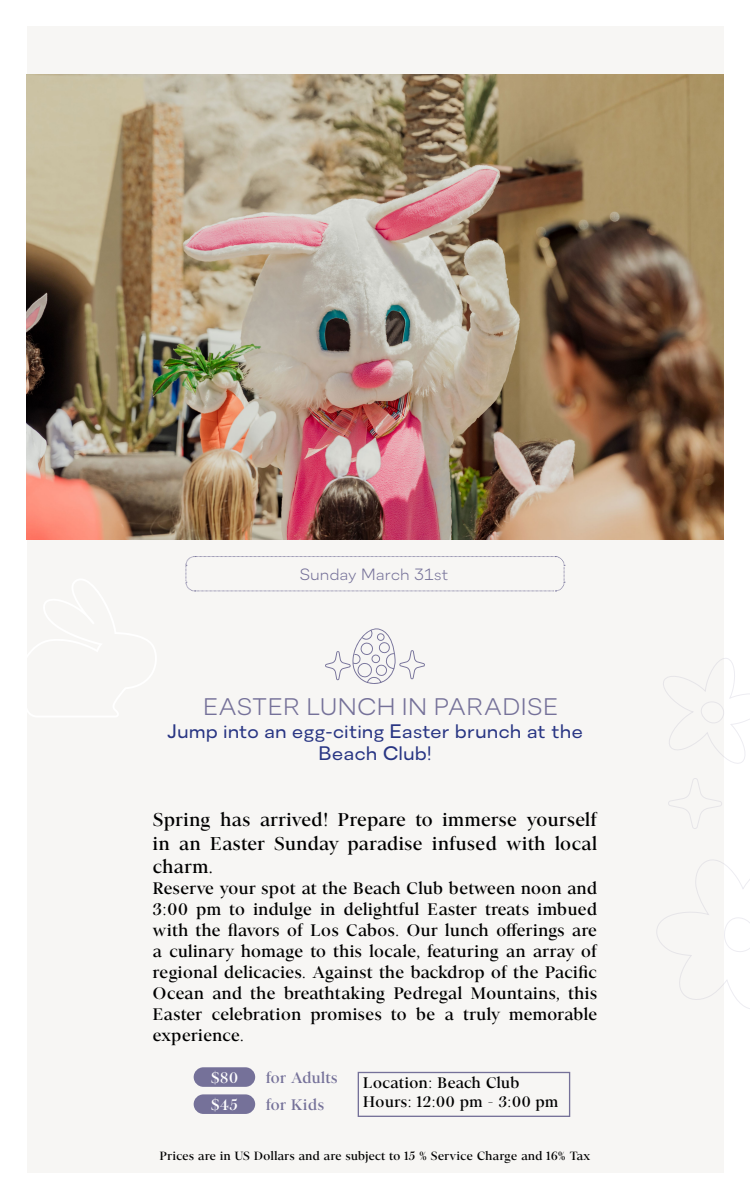
<style>
.page{position:relative;width:750px;height:1200px;background:#fff}
.page>*{position:absolute;margin:0;border:0;box-sizing:border-box;transform-origin:0 0}
.t1{font:300 23px "Astoria Sans";letter-spacing:.01em;color:#757199}
.t2{font:19.38px/23.2px "Astoria Serif";letter-spacing:-.005em;color:#000;text-align:justify}
.t3{font:18.75px/22.5px "Astoria Sans";color:#283583;text-align:center}
.t4{font:17.5px/21px "Astoria Serif";letter-spacing:-.02em;color:#000;text-align:justify}
.t5{font:16px/19.2px "Astoria Serif";letter-spacing:-.01em;color:#000}
.t6{font:16px/27.1px "Astoria Serif";letter-spacing:-.01em;color:#757199}
.t7{font:16px/27.1px "Astoria Serif";color:#fff}
.t8{font:300 15.62px "Astoria Sans";color:#757199}
.t9{font:12.5px "Astoria Serif";letter-spacing:-.01em;color:#000}
</style>
<div class="page">
<div style="left:27px;top:27px;width:696px;height:1146px;background:#f7f6f4"></div>
<img style="left:27px;top:75px;width:696px;height:465px">
<div style="left:194px;top:1067px;width:61px;height:20px;background:#757199;border-radius:10px"></div>
<div style="left:194px;top:1094px;width:61px;height:20px;background:#757199;border-radius:10px"></div>
<div style="left:358px;top:1072px;width:212px;height:45px;border:1px solid #757199"></div>
<svg style="left:325px;top:628px;width:100px;height:56px"></svg>
<svg style="left:656px;top:847px;width:94px;height:173px"></svg>
<svg style="left:668px;top:777px;width:56px;height:63px"></svg>
<svg style="left:663px;top:657px;width:87px;height:111px"></svg>
<svg style="left:27px;top:579px;width:129px;height:138px"></svg>
<svg style="left:185px;top:556px;width:380px;height:36px"></svg>
<p class="t8" style="left:299px;top:565px;width:151px">Sunday March 31st</p>
<h1 class="t1" style="left:203px;top:693px;width:357px">EASTER LUNCH IN PARADISE</h1>
<p class="t3" style="left:167px;top:719px;width:418px">Jump into an egg-citing Easter brunch at the<br>Beach Club!</p>
<p class="t2" style="left:153px;top:808px;width:446px">Spring has arrived! Prepare to immerse yourself in an Easter Sunday paradise infused with local charm.</p>
<p class="t4" style="left:153px;top:877px;width:446px">Reserve your spot at the Beach Club between noon and 3:00 pm to indulge in delightful Easter treats imbued with the flavors of Los Cabos. Our lunch offerings are a culinary homage to this locale, featuring an array of regional delicacies. Against the backdrop of the Pacific Ocean and the breathtaking Pedregal Mountains, this Easter celebration promises to be a truly memorable experience.</p>
<p class="t7" style="left:210px;top:1064px;width:30px">$80 $45</p>
<p class="t6" style="left:266px;top:1064px;width:74px">for Adults for Kids</p>
<p class="t5" style="left:363px;top:1073px;width:197px">Location: Beach Club<br>Hours: 12:00 pm - 3:00 pm</p>
<p class="t9" style="left:160px;top:1149px;width:432px">Prices are in US Dollars and are subject to 15 % Service Charge and 16% Tax</p>
</div>
